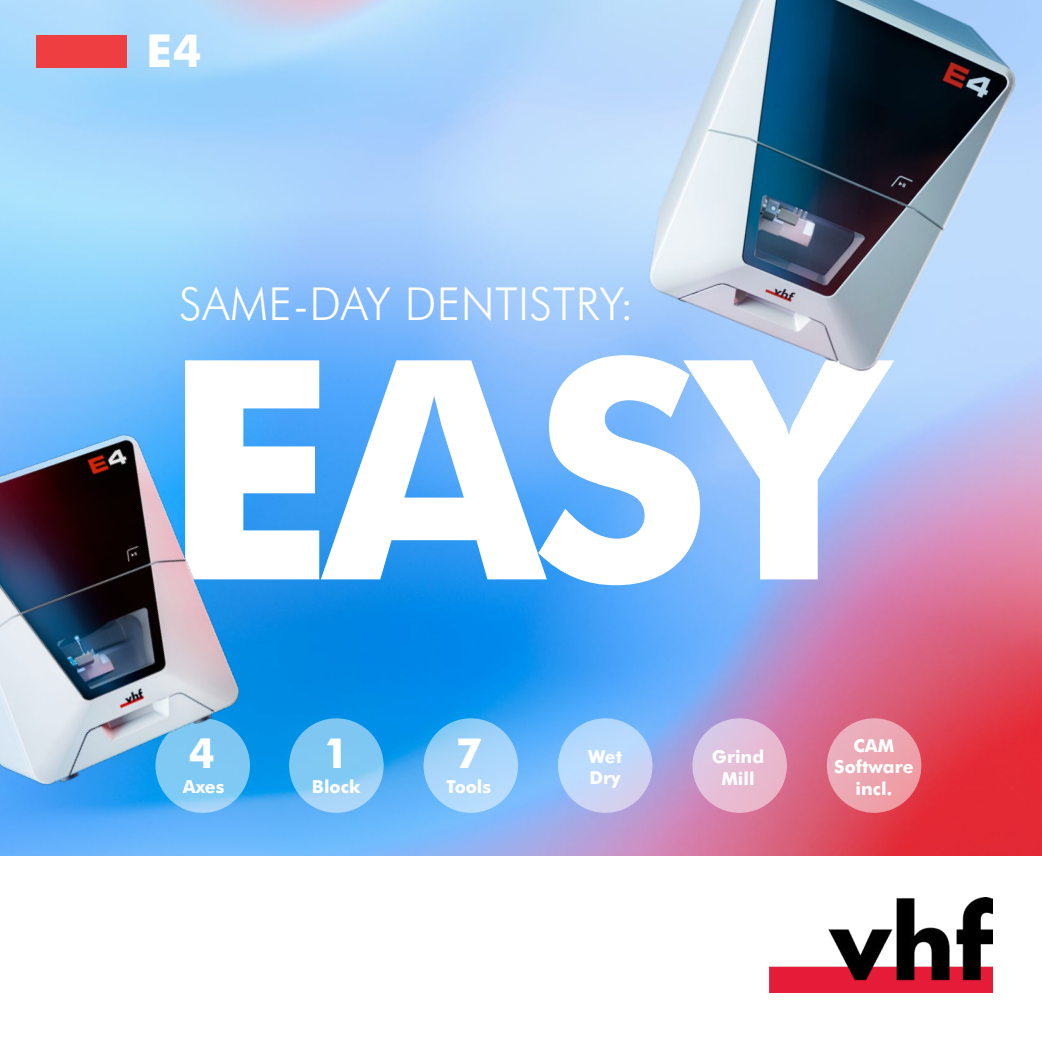
<style>
.page{position:relative;width:1042px;height:1042px;background:#fff}
.page>*{position:absolute;margin:0;border:0;box-sizing:border-box;transform-origin:0 0}
.t1{font:800 306.25px "Futura BT";color:#fff}
.t2{font:300 45.5px "Futura BT";letter-spacing:.01em;color:#fff}
.t3{font:800 45.5px "Futura BT";color:#fff}
.t4{font:800 41.48px "Futura BT";color:#fff}
.t5{font:800 17.85px/21.5px "Futura BT";color:#fff;text-align:center}
</style>
<div class="page">
<img style="left:0;top:463px;width:1042px;height:393px">
<div style="left:827px;top:718px;width:94px;height:95px;background:linear-gradient(to right,#eaafbd,#ef9da5);border-radius:50%"></div>
<img style="left:769px;top:898px;width:223px;height:94px">
<div style="left:558px;top:718px;width:94px;height:95px;background:linear-gradient(to bottom,#acdaff,#d4d3f1);border-radius:50%"></div>
<svg style="left:423px;top:718px;width:95px;height:95px"></svg>
<div style="left:692px;top:718px;width:95px;height:95px;background:linear-gradient(to right,#dac7e5,#ecb4c8);border-radius:50%"></div>
<img style="left:499px;top:0;width:543px;height:463px">
<img style="left:0;top:0;width:499px;height:830px">
<h2 class="t3" style="left:146px;top:19px;width:56px">E4</h2>
<h2 class="t2" style="left:179px;top:272px;width:456px">SAME-DAY DENTISTRY:</h2>
<h1 class="t1" style="left:162px;top:252px;width:720px">EASY</h1>
<h3 class="t4" style="left:189px;top:723px;width:27px">4</h3>
<h3 class="t4" style="left:323px;top:723px;width:27px">1</h3>
<h3 class="t4" style="left:456px;top:723px;width:27px">7</h3>
<p class="t5" style="left:834px;top:733px;width:81px">CAM<br>Software</p>
<p class="t5" style="left:183px;top:775px;width:43px">Axes</p>
<p class="t5" style="left:312px;top:775px;width:50px">Block</p>
<p class="t5" style="left:446px;top:775px;width:46px">Tools</p>
<p class="t5" style="left:855px;top:776px;width:38px">incl.</p>
<p class="t5" style="left:588px;top:744px;width:35px;text-align:left">Wet<br>Dry</p>
<p class="t5" style="left:712px;top:745px;width:54px">Grind<br>Mill</p>
</div>
